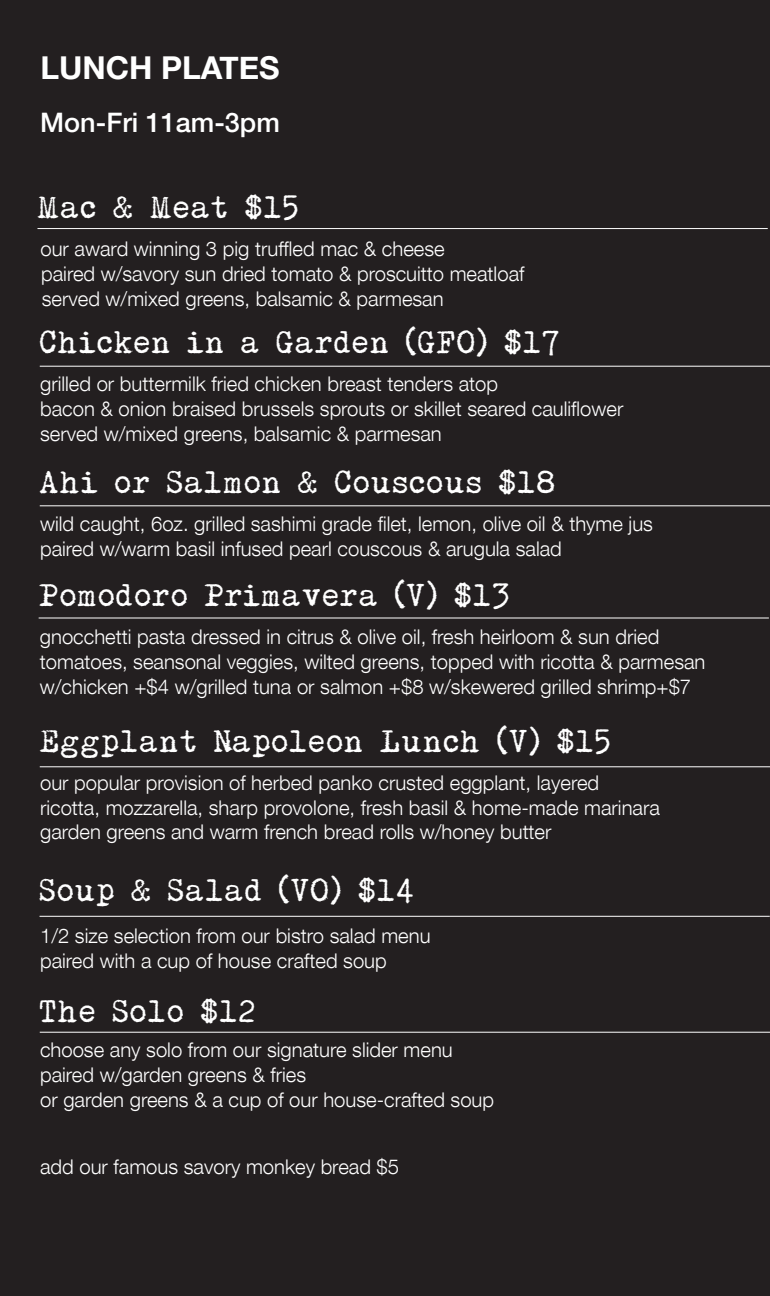
<style>
.page{position:relative;width:770px;height:1296px;background:#231f20}
.page>*{position:absolute;margin:0;border:0;box-sizing:border-box;transform-origin:0 0}
.t1{font:31.5px "HOLLYWOOD STARFIRE";color:#fff}
.t2{font:700 31.5px "Helvetica Neue";color:#fff}
.t3{font:500 27px "Helvetica Neue";color:#fff}
.t4{font:300 20.25px/24.8px "Helvetica Neue";color:#fff}
</style>
<div class="page">
<hr style="left:40px;top:366px;width:729px;height:1px;background:#fff">
<hr style="left:37px;top:228px;width:730px;height:1px;background:#fff">
<hr style="left:40px;top:1032px;width:729px;height:1px;background:#fff">
<hr style="left:40px;top:505px;width:729px;height:1px;background:#fff">
<hr style="left:40px;top:766px;width:730px;height:1px;background:#fff">
<hr style="left:39px;top:618px;width:729px;height:1px;background:#fff">
<hr style="left:40px;top:916px;width:729px;height:1px;background:#fff">
<h1 class="t2" style="left:40px;top:48px;width:241px">LUNCH PLATES</h1>
<h2 class="t3" style="left:40px;top:106px;width:241px">Mon-Fri 11am-3pm</h2>
<h1 class="t1" style="left:38px;top:190px;width:264px">Mac &amp; Meat $15</h1>
<p class="t4" style="left:40px;top:235px;width:485px">our award winning 3 pig truffled mac &amp; cheese<br>paired w/savory sun dried tomato &amp; proscuitto meatloaf served w/mixed greens, balsamic &amp; parmesan</p>
<h1 class="t1" style="left:40px;top:325px;width:523px">Chicken in a Garden (GFO) $17</h1>
<p class="t4" style="left:40px;top:371px;width:584px">grilled or buttermilk fried chicken breast tenders atop<br>bacon &amp; onion braised brussels sprouts or skillet seared cauliflower served w/mixed greens, balsamic &amp; parmesan</p>
<h1 class="t1" style="left:40px;top:465px;width:518px">Ahi or Salmon &amp; Couscous $18</h1>
<p class="t4" style="left:40px;top:510px;width:614px">wild caught, 6oz. grilled sashimi grade filet, lemon, olive oil &amp; thyme jus paired w/warm basil infused pearl couscous &amp; arugula salad</p>
<h1 class="t1" style="left:40px;top:578px;width:473px">Pomodoro Primavera (V) $13</h1>
<p class="t4" style="left:40px;top:623px;width:667px">gnocchetti pasta dressed in citrus &amp; olive oil, fresh heirloom &amp; sun dried tomatoes, seansonal veggies, wilted greens, topped with ricotta &amp; parmesan w/chicken +$4 w/grilled tuna or salmon +$8 w/skewered grilled shrimp+$7</p>
<h1 class="t1" style="left:40px;top:723px;width:574px">Eggplant Napoleon Lunch (V) $15</h1>
<p class="t4" style="left:40px;top:769px;width:621px">our popular provision of herbed panko crusted eggplant, layered ricotta, mozzarella, sharp provolone, fresh basil &amp; home-made marinara garden greens and warm french bread rolls w/honey butter</p>
<h1 class="t1" style="left:40px;top:873px;width:377px">Soup &amp; Salad (VO) $14</h1>
<p class="t4" style="left:40px;top:923px;width:392px">1/2 size selection from our bistro salad menu paired with a cup of house crafted soup</p>
<h1 class="t1" style="left:40px;top:993px;width:218px">The Solo $12</h1>
<p class="t4" style="left:40px;top:1037px;width:455px">choose any solo from our signature slider menu paired w/garden greens &amp; fries<br>or garden greens &amp; a cup of our house-crafted soup</p>
<p class="t4" style="left:40px;top:1153px;width:360px">add our famous savory monkey bread $5</p>
</div>
